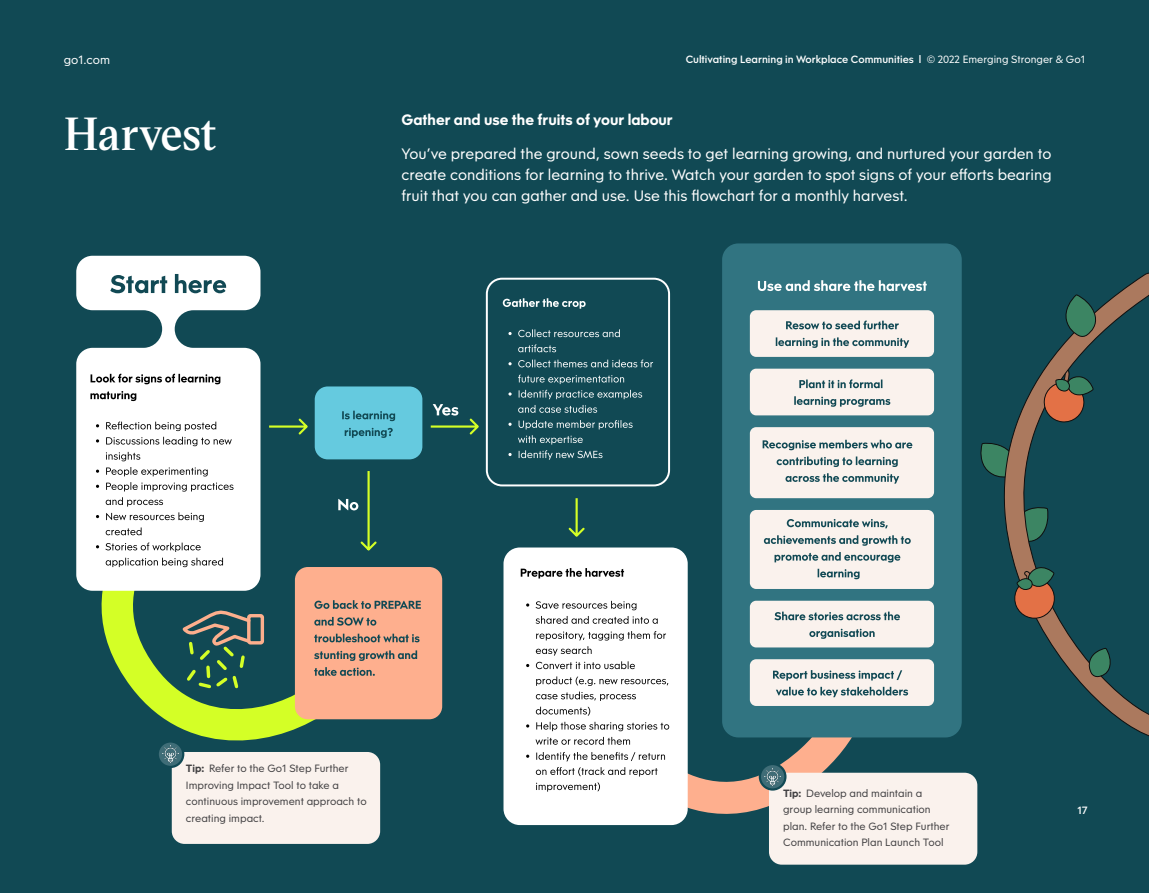
<style>
.page{position:relative;width:1149px;height:893px;background:#fff}
.page>*{position:absolute;margin:0;border:0;box-sizing:border-box;transform-origin:0 0}
.t1{font:600 45px "Victor Serif";color:#fff}
.t2{font:15px/21px "Obelisc";color:#fff;text-align:justify}
.t3{font:700 15px "Obelisc";color:#fff}
.t4{font:12px "Obelisc";color:#fff}
.t5{font:10.5px/16.5px "Obelisc";color:#414042}
.t6{font:500 10.5px "Obelisc";color:#fff}
.s1{font-weight:400}
.s2{font-weight:700}
</style>
<div class="page">
<div style="left:0;top:0;width:1148px;height:893px;background:#114954"></div>
<svg style="left:101px;top:448px;width:263px;height:293px"></svg>
<svg style="left:568px;top:528px;width:314px;height:298px"></svg>
<div style="left:485px;top:278px;width:185px;height:208px;border:2px solid #fff;border-radius:15px"></div>
<div style="left:503px;top:547px;width:184px;height:278px;background:#fff;border-radius:16px"></div>
<div style="left:722px;top:243px;width:239px;height:494px;background:#317481;border-radius:16px"></div>
<div style="left:314px;top:386px;width:108px;height:73px;background:#65cadf;border-radius:13px"></div>
<div style="left:295px;top:567px;width:147px;height:152px;background:#feaf8e;border-radius:13px"></div>
<svg style="left:76px;top:256px;width:184px;height:335px;fill:#fff"></svg>
<svg style="left:110px;top:274px;width:116px;height:19px"></svg>
<svg style="left:269px;top:418px;width:39px;height:17px"></svg>
<svg style="left:568px;top:498px;width:16px;height:39px"></svg>
<div style="left:749px;top:310px;width:184px;height:47px;background:#faf2ed;border-radius:6px"></div>
<div style="left:749px;top:369px;width:184px;height:46px;background:#faf2ed;border-radius:6px"></div>
<div style="left:749px;top:601px;width:184px;height:46px;background:#faf2ed;border-radius:6px"></div>
<div style="left:749px;top:659px;width:184px;height:47px;background:#faf2ed;border-radius:6px"></div>
<div style="left:749px;top:427px;width:184px;height:71px;background:#faf2ed;border-radius:6px"></div>
<div style="left:749px;top:510px;width:184px;height:79px;background:#faf2ed;border-radius:6px"></div>
<svg style="left:430px;top:404px;width:48px;height:31px"></svg>
<svg style="left:338px;top:471px;width:38px;height:80px"></svg>
<svg style="left:90px;top:374px;width:143px;height:193px"></svg>
<svg style="left:502px;top:298px;width:151px;height:162px"></svg>
<svg style="left:757px;top:280px;width:169px;height:11px"></svg>
<svg style="left:520px;top:568px;width:149px;height:224px"></svg>
<svg style="left:342px;top:411px;width:53px;height:27px"></svg>
<svg style="left:775px;top:321px;width:133px;height:27px"></svg>
<svg style="left:794px;top:379px;width:96px;height:28px"></svg>
<svg style="left:774px;top:612px;width:125px;height:27px"></svg>
<svg style="left:773px;top:670px;width:134px;height:27px"></svg>
<svg style="left:762px;top:440px;width:150px;height:44px"></svg>
<svg style="left:763px;top:519px;width:147px;height:60px"></svg>
<svg style="left:314px;top:600px;width:107px;height:76px"></svg>
<div style="left:247px;top:614px;width:17px;height:30px;border:3px solid #fdaf8d;border-radius:2px"></div>
<svg style="left:182px;top:609px;width:71px;height:81px"></svg>
<div style="left:172px;top:752px;width:208px;height:92px;background:#faf2ed;border-radius:13px"></div>
<div style="left:768px;top:773px;width:209px;height:92px;background:#faf2ed;border-radius:13px"></div>
<svg style="left:158px;top:741px;width:25px;height:26px"></svg>
<img style="left:163px;top:746px;width:15px;height:17px">
<div style="left:156px;top:740px;width:28px;height:28px;border:2px solid #114954;border-radius:50%"></div>
<svg style="left:759px;top:764px;width:26px;height:25px"></svg>
<img style="left:764px;top:768px;width:16px;height:17px">
<div style="left:758px;top:763px;width:28px;height:28px;border:2px solid #114954;border-radius:50%"></div>
<svg style="left:980px;top:443px;width:17px;height:34px"></svg>
<svg style="left:997px;top:273px;width:151px;height:463px"></svg>
<svg style="left:1011px;top:566px;width:45px;height:55px"></svg>
<svg style="left:1087px;top:648px;width:24px;height:29px"></svg>
<svg style="left:1063px;top:294px;width:33px;height:43px"></svg>
<svg style="left:1042px;top:368px;width:51px;height:55px"></svg>
<p class="t4" style="left:64px;top:51px;width:48px">go1.com</p>
<p class="t6" style="left:685px;top:51px;width:401px">Cultivating Learning in Workplace Communities l <span class="s1">© 2022 Emerging Stronger &amp; Go1</span></p>
<h1 class="t1" style="left:64px;top:101px;width:154px">Harvest</h1>
<p class="t3" style="left:401px;top:109px;width:273px">Gather and use the fruits of your labour</p>
<p class="t2" style="left:401px;top:142px;width:651px">You’ve prepared the ground, sown seeds to get learning growing, and nurtured your garden to create conditions for learning to thrive. Watch your garden to spot signs of your efforts bearing fruit that you can gather and use. Use this flowchart for a monthly harvest.</p>
<p class="t5" style="left:186px;top:760px;width:182px"><span class="s2">Tip:</span> Refer to the Go1 Step Further<br>Improving Impact Tool to take a continuous improvement approach to creating impact.</p>
<p class="t5" style="left:782px;top:784px;width:168px"><span class="s2">Tip:</span> Develop and maintain a group learning communication plan. Refer to the Go1 Step Further<br>Communication Plan Launch Tool</p>
<p class="t6" style="left:1076px;top:802px;width:12px">17</p>
</div>
